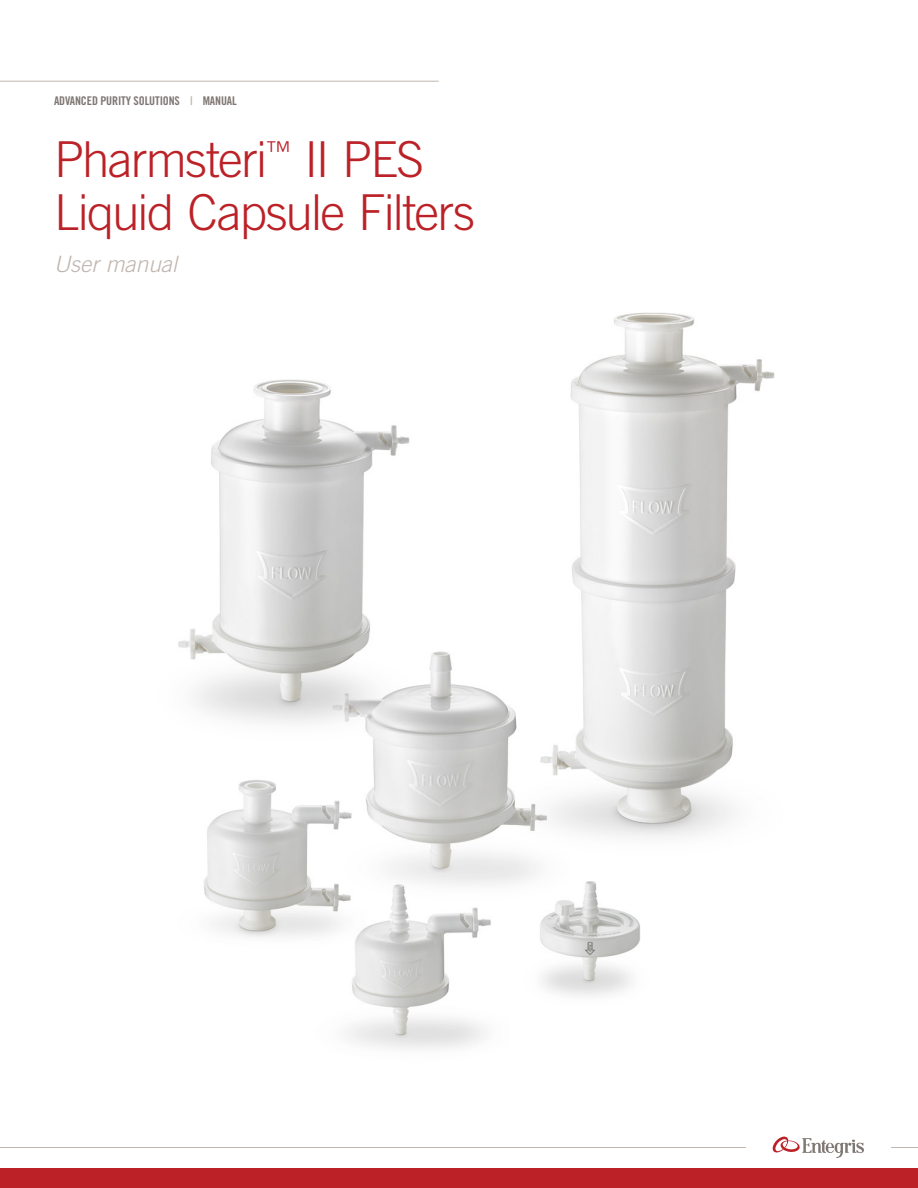
<style>
.page{position:relative;width:918px;height:1188px;background:#fff}
.page>*{position:absolute;margin:0;border:0;box-sizing:border-box;transform-origin:0 0}
.t1{font:300 49.5px/52.5px "Trade Gothic LT Std";letter-spacing:-.03em;color:#bb2127}
.t2{font:italic 300 22.5px "Trade Gothic LT Std";color:#c0b5ae}
.t3{font:12px "Trade Gothic LT Std Bd Cn 20";letter-spacing:-.01em;color:#7e7672}
.s1{color:#c0b5ae}
</style>
<div class="page">
<img style="left:178px;top:312px;width:597px;height:738px">
<div style="left:0;top:1168px;width:918px;height:20px;background:#bb2127"></div>
<svg style="left:891px;top:1147px;width:27px;height:1px"></svg>
<hr style="left:0;top:1147px;width:746px;height:1px;background:#c0b5ae">
<svg style="left:773px;top:1137px;width:91px;height:21px"></svg>
<hr style="left:0;top:81px;width:439px;height:1px;background:#c0b5ae">
<p class="t3" style="left:54px;top:93px;width:184px">ADVANCED PURITY SOLUTIONS <span class="s1">|</span> MANUAL</p>
<p class="t1" style="left:54px;top:133px;width:423px">Pharmsteri<sup>™</sup> II PES<br>Liquid Capsule Filters</p>
<p class="t2" style="left:54px;top:251px;width:125px">User manual</p>
</div>
